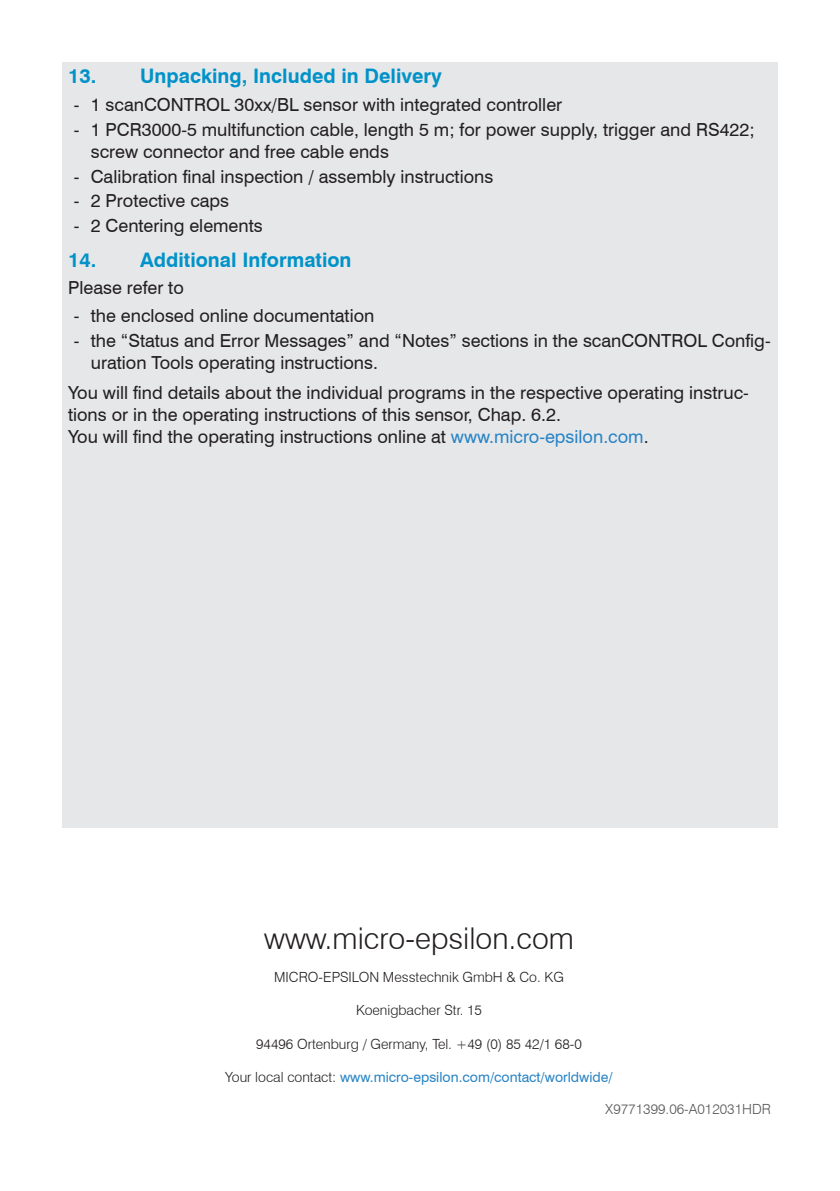
<style>
.page{position:relative;width:840px;height:1191px;background:#fff}
.page>*{position:absolute;margin:0;border:0;box-sizing:border-box;transform-origin:0 0}
.Fließtext{font:300 30px "Swiss 721 BT";color:#231f20}
.t1{font:700 20px "Swiss 721 BT";color:#0092c8}
.Fließtext-2{font:18px/22px "Swiss 721 BT";color:#231f20}
.Fließtext-3{font:300 14px "Swiss 721 BT";color:#231f20}
.Randkommentar{font:14px "Swiss 721 BT";color:#2783c5}
.Fließtext-4{font:300 14px "Swiss 721 BT";color:#57585a}
.s1{color:#2783c5}
.s2{font-weight:300;color:#231f20}
</style>
<div class="page">
<div style="left:62px;top:62px;width:715px;height:766px;background:#e6e7e9"></div>
<p class="t1" style="left:68px;top:64px;width:375px">13. Unpacking, Included in Delivery</p>
<p class="Fließtext-2" style="left:74px;top:93px;width:489px">- 1 scanCONTROL 30xx/BL sensor with integrated controller</p>
<p class="Fließtext-2" style="left:91px;top:118px;width:665px;text-indent:-17px">- 1 PCR3000-5 multifunction cable, length 5 m; for power supply, trigger and RS422; screw connector and free cable ends</p>
<p class="Fließtext-2" style="left:74px;top:165px;width:421px">- Calibration final inspection / assembly instructions</p>
<p class="Fließtext-2" style="left:74px;top:190px;width:157px">- 2 Protective caps</p>
<p class="Fließtext-2" style="left:74px;top:215px;width:190px">- 2 Centering elements</p>
<p class="t1" style="left:68px;top:247px;width:285px">14. Additional Information</p>
<p class="Fließtext-2" style="left:68px;top:277px;width:117px">Please refer to</p>
<p class="Fließtext-2" style="left:74px;top:304px;width:302px">- the enclosed online documentation</p>
<p class="Fließtext-2" style="left:91px;top:329px;width:681px;text-indent:-17px">- the “Status and Error Messages” and “Notes” sections in the scanCONTROL Config&shy;uration Tools operating instructions.</p>
<p class="Fließtext-2" style="left:68px;top:382px;width:681px">You will find details about the individual programs in the respective operating instruc&shy;tions or in the operating instructions of this sensor, Chap. 6.2.<br>You will find the operating instructions online at <span class="s1">www.micro-epsilon.com</span>.</p>
<p class="Fließtext" style="left:264px;top:919px;width:311px">www.micro-epsilon.com</p>
<p class="Fließtext-3" style="left:274px;top:968px;width:291px">MICRO-EPSILON Messtechnik GmbH &amp; Co. KG</p>
<p class="Fließtext-3" style="left:356px;top:1002px;width:127px">Koenigbacher Str. 15</p>
<p class="Fließtext-3" style="left:256px;top:1035px;width:327px">94496 Ortenburg / Germany, Tel. +49 (0) 85 42/1 68-0</p>
<p class="Randkommentar" style="left:225px;top:1068px;width:389px"><span class="s2">Your local contact:</span> www.micro-epsilon.com/contact/worldwide/</p>
<p class="Fließtext-4" style="left:605px;top:1100px;width:167px">X9771399.06-A012031HDR</p>
</div>
